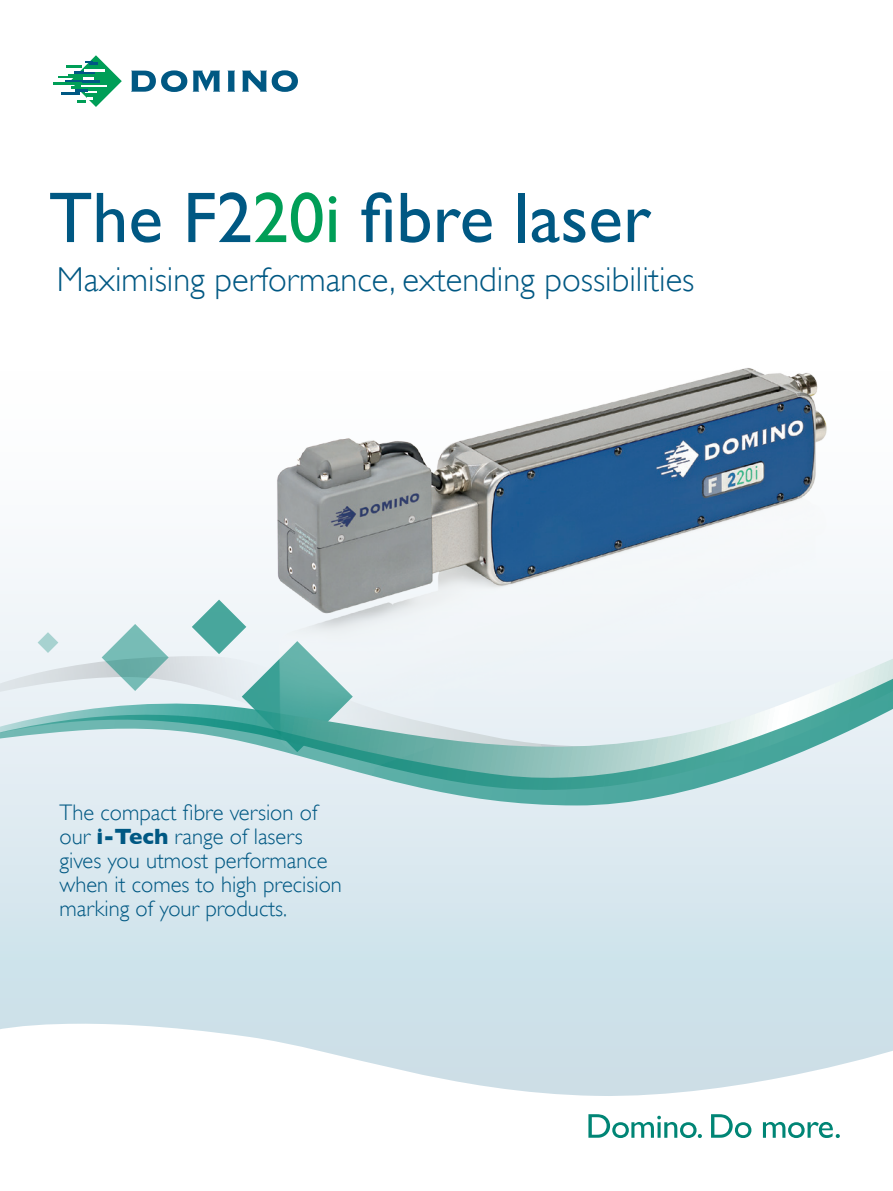
<style>
.page{position:relative;width:893px;height:1191px;background:#fff}
.page>*{position:absolute;margin:0;border:0;box-sizing:border-box;transform-origin:0 0}
.t1{font:72px "Gill Sans";color:#005883}
.t2{font:300 34.5px "Gill Sans";color:#005883}
.t3{font:300 22.5px/24px "Gill Sans";color:#005883}
.s1{color:#009e57}
.s2{font-weight:700}
</style>
<div class="page">
<svg style="left:588px;top:1114px;width:252px;height:24px"></svg>
<svg style="left:193px;top:71px;width:27px;height:21px"></svg>
<svg style="left:228px;top:71px;width:7px;height:21px"></svg>
<svg style="left:242px;top:70px;width:56px;height:22px"></svg>
<svg style="left:131px;top:70px;width:56px;height:22px"></svg>
<hr style="left:53px;top:83px;width:29px;height:2px;background:#009e57">
<svg style="left:58px;top:55px;width:64px;height:52px"></svg>
<svg style="left:0;top:805px;width:893px;height:291px;background:#d8e7ee"></svg>
<svg style="left:0;top:568px;width:893px;height:237px;fill:#e6eef4"></svg>
<img style="left:258px;top:368px;width:592px;height:429px">
<p class="t1" style="left:49px;top:176px;width:604px">The F2<span class="s1">20i</span> fibre laser</p>
<p class="t2" style="left:57px;top:260px;width:639px">Maximising performance, extending possibilities</p>
<p class="t3" style="left:60px;top:800px;width:284px">The compact fibre version of our <span class="s2">i-Tech</span> range of lasers gives you utmost performance when it comes to high precision marking of your products.</p>
</div>
